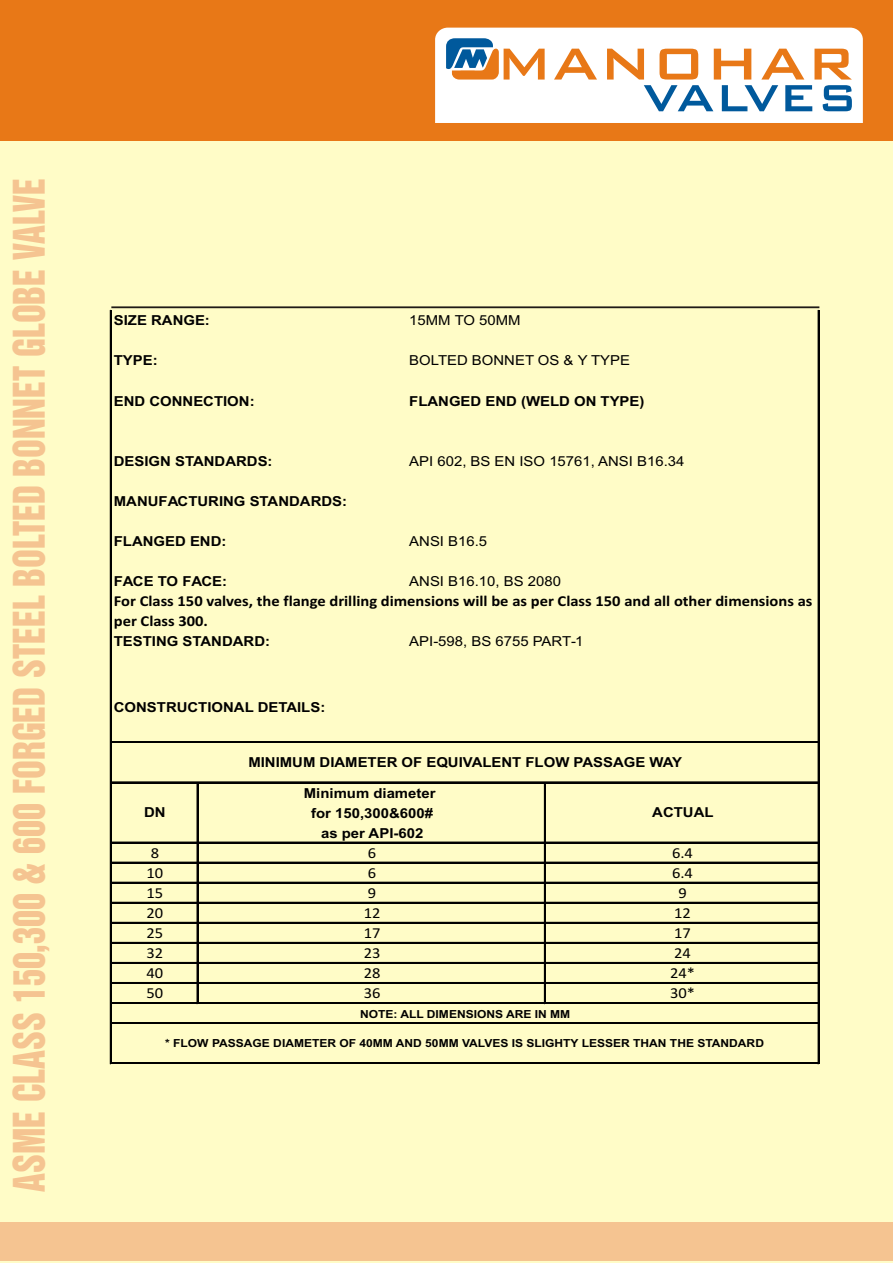
<style>
.page{position:relative;width:893px;height:1263px;background:#fff}
.page>*{position:absolute;margin:0;border:0;box-sizing:border-box;transform-origin:0 0}
.t1{font:39.75px "Switzerland Inserat";color:#f5c491;scale:.85 1}
.t2{font:700 15.3px/20.1px "Calibri";color:#000;scale:1.08 1}
.t3{font:15.3px/20.1px "Calibri";color:#000;scale:1.08 1}
.t4{font:700 13.8px/20.1px "Arial";color:#000;text-align:center;scale:1.08 1}
.t5{font:13.8px "Arial";color:#000;scale:1.08 1}
.t6{font:700 11.1px "Arial";color:#000;scale:1.08 1}
</style>
<div class="page">
<div style="left:0;top:2px;width:893px;height:1261px;background:#fffcc7"></div>
<div style="left:0;top:0;width:893px;height:141px;background:#e87817"></div>
<svg style="left:435px;top:28px;width:428px;height:95px;background:#e8e1db"></svg>
<div style="left:0;top:1222px;width:893px;height:39px;background:#f5c491"></div>
<hr style="left:110px;top:310px;width:2px;height:754px;background:#000">
<hr style="left:818px;top:310px;width:1px;height:754px;background:#000">
<hr style="left:197px;top:783px;width:1px;height:221px;background:#000">
<hr style="left:544px;top:783px;width:2px;height:221px;background:#000">
<hr style="left:112px;top:742px;width:707px;height:1px;background:#000">
<hr style="left:112px;top:741px;width:707px;height:1px;background:#000">
<hr style="left:112px;top:782px;width:707px;height:1px;background:#000">
<hr style="left:112px;top:842px;width:707px;height:1px;background:#000">
<hr style="left:112px;top:862px;width:707px;height:1px;background:#000">
<hr style="left:112px;top:882px;width:707px;height:1px;background:#000">
<hr style="left:112px;top:902px;width:707px;height:1px;background:#000">
<hr style="left:112px;top:922px;width:707px;height:2px;background:#000">
<hr style="left:112px;top:942px;width:707px;height:2px;background:#000">
<hr style="left:112px;top:962px;width:707px;height:2px;background:#000">
<hr style="left:112px;top:982px;width:707px;height:2px;background:#000">
<hr style="left:112px;top:1002px;width:707px;height:2px;background:#000">
<hr style="left:112px;top:1022px;width:707px;height:2px;background:#000">
<hr style="left:112px;top:1063px;width:707px;height:1px;background:#000">
<hr style="left:112px;top:1062px;width:707px;height:1px;background:#000">
<hr style="left:111px;top:306px;width:708px;height:2px;background:#1f1a17">
<h1 class="t1" style="left:5px;top:1192px;width:1194px;rotate:-90deg">ASME CLASS 150,300 &amp; 600 FORGED STEEL BOLTED BONNET GLOBE VALVE</h1>
<p class="t4" style="left:114px;top:312px;width:90px">SIZE RANGE:</p>
<p class="t5" style="left:409px;top:315px;width:105px">15MM TO 50MM</p>
<p class="t4" style="left:114px;top:352px;width:42px">TYPE:</p>
<p class="t5" style="left:409px;top:355px;width:206px">BOLTED BONNET OS &amp; Y TYPE</p>
<p class="t4" style="left:114px;top:392px;width:132px">END CONNECTION:</p>
<p class="t4" style="left:409px;top:392px;width:219px">FLANGED END (WELD ON TYPE)</p>
<p class="t4" style="left:114px;top:452px;width:148px">DESIGN STANDARDS:</p>
<p class="t5" style="left:409px;top:456px;width:256px">API 602, BS EN ISO 15761, ANSI B16.34</p>
<p class="t4" style="left:114px;top:492px;width:217px">MANUFACTURING STANDARDS:</p>
<p class="t4" style="left:114px;top:532px;width:106px">FLANGED END:</p>
<p class="t5" style="left:409px;top:536px;width:74px">ANSI B16.5</p>
<p class="t4" style="left:114px;top:572px;width:106px">FACE TO FACE:</p>
<p class="t5" style="left:409px;top:576px;width:142px">ANSI B16.10, BS 2080</p>
<p class="t2" style="left:114px;top:592px;width:648px">For Class 150 valves, the flange drilling dimensions will be as per Class 150 and all other dimensions as per Class 300.</p>
<p class="t4" style="left:114px;top:633px;width:146px">TESTING STANDARD:</p>
<p class="t5" style="left:409px;top:636px;width:163px">API-598, BS 6755 PART-1</p>
<p class="t4" style="left:114px;top:698px;width:197px">CONSTRUCTIONAL DETAILS:</p>
<p class="t4" style="left:144px;top:803px;width:21px">DN</p>
<p class="t4" style="left:248px;top:753px;width:403px">MINIMUM DIAMETER OF EQUIVALENT FLOW PASSAGE WAY</p>
<p class="t4" style="left:304px;top:784px;width:123px">Minimum diameter for 150,300&amp;600#</p>
<p class="t4" style="left:321px;top:824px;width:96px">as per API-602</p>
<p class="t4" style="left:652px;top:803px;width:58px">ACTUAL</p>
<p class="t3" style="left:147px;top:844px;width:17px">8<br>10<br>15<br>20<br>25<br>32<br>40<br>50</p>
<p class="t3" style="left:368px;top:844px;width:9px">6</p>
<p class="t3" style="left:672px;top:844px;width:21px">6.4</p>
<p class="t3" style="left:368px;top:864px;width:9px">6</p>
<p class="t3" style="left:672px;top:864px;width:21px">6.4</p>
<p class="t3" style="left:368px;top:884px;width:9px">9</p>
<p class="t3" style="left:678px;top:884px;width:9px">9</p>
<p class="t3" style="left:364px;top:904px;width:17px">12</p>
<p class="t3" style="left:674px;top:904px;width:17px">12</p>
<p class="t3" style="left:364px;top:924px;width:17px">17</p>
<p class="t3" style="left:674px;top:924px;width:17px">17</p>
<p class="t3" style="left:364px;top:944px;width:17px">23</p>
<p class="t3" style="left:674px;top:944px;width:17px">24</p>
<p class="t3" style="left:364px;top:964px;width:17px">28</p>
<p class="t3" style="left:670px;top:964px;width:25px">24*</p>
<p class="t3" style="left:364px;top:984px;width:17px">36</p>
<p class="t3" style="left:670px;top:984px;width:25px">30*</p>
<p class="t6" style="left:360px;top:1010px;width:196px">NOTE: ALL DIMENSIONS ARE IN MM</p>
<p class="t6" style="left:165px;top:1038px;width:556px">* FLOW PASSAGE DIAMETER OF 40MM AND 50MM VALVES IS SLIGHTY LESSER THAN THE STANDARD</p>
</div>
